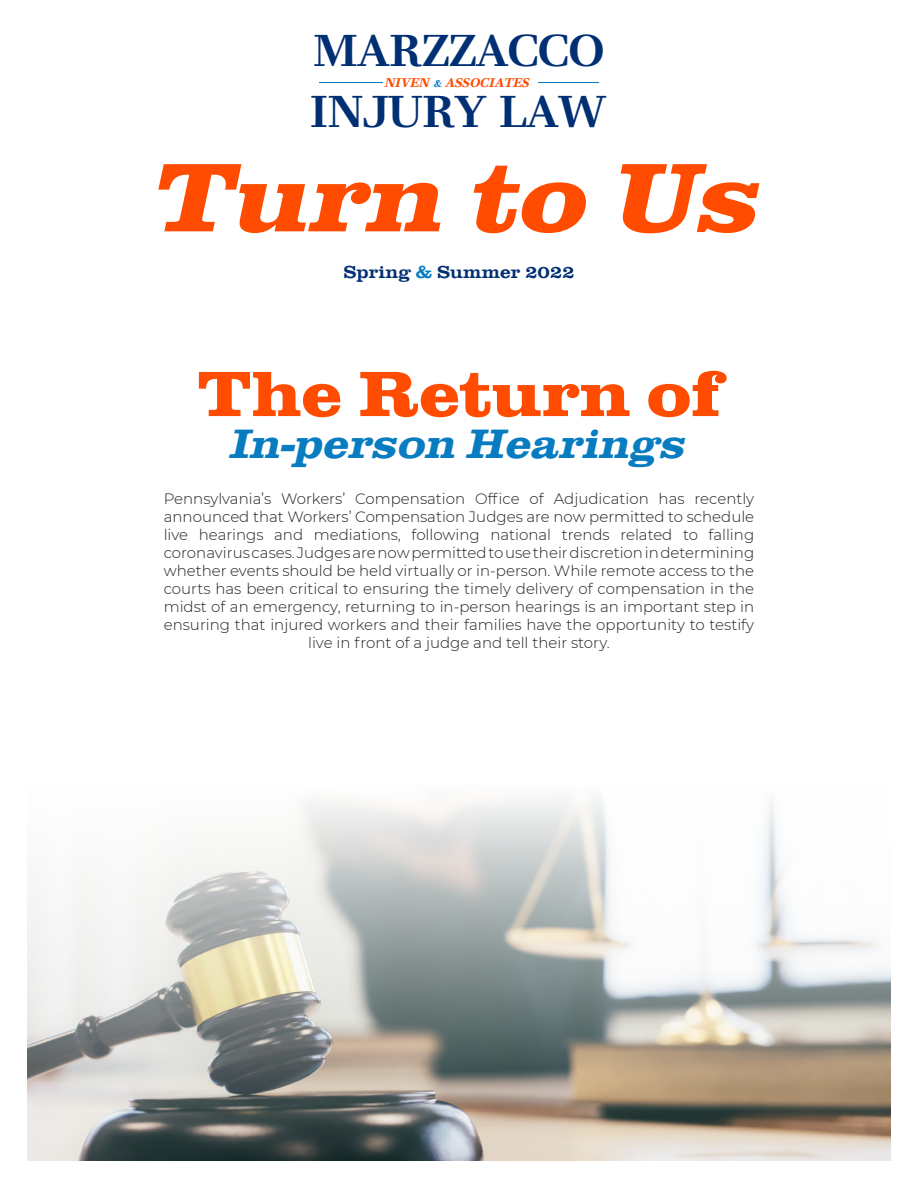
<style>
.page{position:relative;width:918px;height:1188px;background:#fff}
.page>*{position:absolute;margin:0;border:0;box-sizing:border-box;transform-origin:0 0}
.t1{font:italic 700 expanded 100.65px "Clarendon URW Ext Wid";color:#ff4c00}
.t2{font:700 expanded 66.15px "Clarendon URW Ext Wid";color:#ff4c00}
.t3{font:600 43.2px "Teimer";color:#002f73}
.t4{font:italic 700 42.6px "Clarendon URW Ext Wid";color:#087cc1}
.t5{font:500 18px "Clarendon URW Ext Wid";color:#002f73}
.t6{font:italic 600 16.05px "Teimer";color:#ff4c00}
.t7{font:300 15px/18px "Montserrat";color:#231f20;text-align:center}
.s1{font-size:12.45px;color:#0e7bc1}
.s2{color:#087cc1}
</style>
<div class="page">
<hr style="left:320px;top:82px;width:63px;height:1px;background:#0e7bc1">
<hr style="left:538px;top:82px;width:60px;height:1px;background:#0e7bc1">
<img style="left:27px;top:798px;width:864px;height:363px">
<p class="t3" style="left:313px;top:20px;width:292px">MARZZACCO</p>
<p class="t6" style="left:385px;top:70px;width:146px">niven <span class="s1">&amp;</span> associates</p>
<p class="t3" style="left:310px;top:81px;width:297px">INJURY LAW</p>
<p class="t1" style="left:155px;top:138px;width:610px">Turn to Us</p>
<p class="t5" style="left:343px;top:262px;width:233px">Spring <span class="s2">&amp;</span> Summer 2022</p>
<p class="t2" style="left:198px;top:354px;width:524px">The Return of</p>
<p class="t4" style="left:231px;top:419px;width:457px">In-person Hearings</p>
<p class="t7" style="left:164px;top:489px;width:592px">Pennsylvania’s Workers’ Compensation Office of Adjudication has recently announced that Workers’ Compensation Judges are now permitted to schedule live hearings and mediations, following national trends related to falling coronavirus cases. Judges are now permitted to use their discretion in determining whether events should be held virtually or in-person. While remote access to the courts has been critical to ensuring the timely delivery of compensation in the midst of an emergency, returning to in-person hearings is an important step in ensuring that injured workers and their families have the opportunity to testify live in front of a judge and tell their story.</p>
</div>
